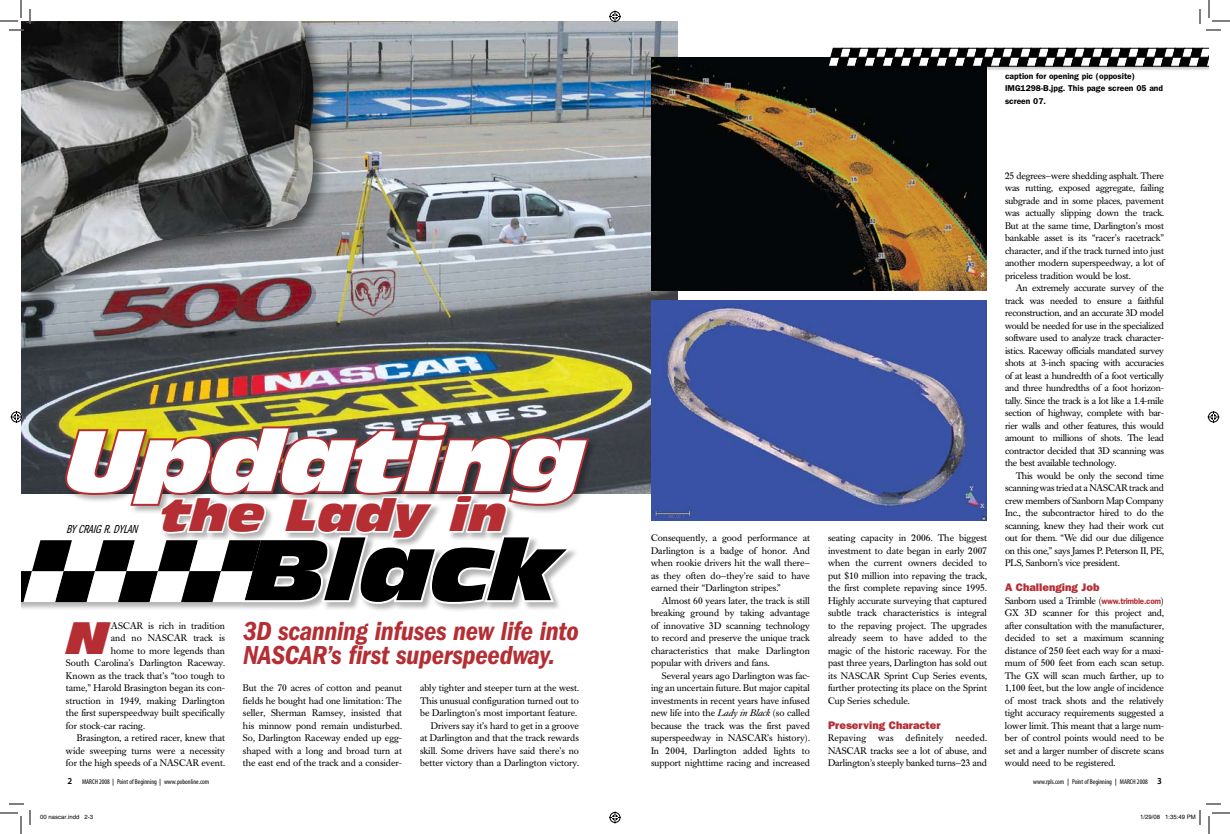
<style>
.page{position:relative;width:1230px;height:834px;background:#fff}
.page>*{position:absolute;margin:0;border:0;box-sizing:border-box;transform-origin:0 0}
.t1{font:italic 84px "Antique Olive Nord";letter-spacing:-.025em;color:#fff}
.t2{font:italic 84px "Antique Olive Nord";letter-spacing:-.02em;color:#000}
.t3{font:italic 44.5px "Antique Olive Nord";color:#b42e34}
.t4{font:italic 44px "Antique Olive Nord";color:#b42e34}
.t5{font:italic 600 condensed 27px/24px "Franklin Gothic";letter-spacing:-.01em;color:#b42e34}
.t6{font:italic 12px "Franklin Gothic Book Cmpr";color:#000}
.t7{font:800 11px "Franklin Gothic";color:#b42e34}
.t8{font:9.5px/12.5px "Caslon Book BE";color:#000;text-align:justify}
.t9{font:600 8.5px/12.5px "Franklin Gothic";color:#000}
.t10{font:7px "Myriad MM 400 300";color:#000}
.t11{font:6px "Helvetica";color:#000}
.s1{font-family:"Myriad MM 565 600";font-size:9px}
.s2{font-family:"Myriad MM 565 300"}
.s3{font-style:italic}
.s4{font-family:"Franklin Gothic";font-weight:600;font-size:8.5px;color:#b42e34}
</style>
<div class="page">
<img style="left:21px;top:21px;width:657px;height:401px">
<div style="left:21px;top:21px;width:314px;height:291px;background:#000;opacity:.5"></div>
<img style="left:21px;top:21px;width:293px;height:271px">
<div style="left:21px;top:422px;width:730px;height:243px;background:#000;opacity:.3"></div>
<img style="left:651px;top:57px;width:336px;height:234px">
<img style="left:651px;top:300px;width:336px;height:220px">
<div style="left:828px;top:48px;width:381px;height:27px;background:#000;opacity:.2"></div>
<svg style="left:828px;top:48px;width:381px;height:19px"></svg>
<svg style="left:0;top:0;width:31px;height:31px"></svg>
<svg style="left:0;top:803px;width:31px;height:31px"></svg>
<svg style="left:1199px;top:0;width:31px;height:31px"></svg>
<svg style="left:609px;top:10px;width:12px;height:12px"></svg>
<svg style="left:609px;top:812px;width:12px;height:12px"></svg>
<svg style="left:10px;top:411px;width:582px;height:195px"></svg>
<svg style="left:1208px;top:411px;width:12px;height:12px"></svg>
<svg style="left:1199px;top:803px;width:31px;height:31px"></svg>
<h1 class="t1" style="left:66px;top:407px;width:521px">Updating</h1>
<h3 class="t4" style="left:160px;top:487px;width:348px">the Lady in</h3>
<h1 class="t2" style="left:248px;top:516px;width:315px">Black</h1>
<p class="t6" style="left:66px;top:522px;width:77px">BYCRAIGR.DYLAN</p>
<h2 class="t3" style="left:66px;top:609px;width:45px">N</h2>
<p class="t8" style="left:111px;top:619px;width:116px">ASCAR is rich in tradition</p>
<p class="t8" style="left:111px;top:632px;width:116px">and no NASCAR track is</p>
<p class="t8" style="left:111px;top:644px;width:116px">home to more legends than</p>
<p class="t8" style="left:66px;top:657px;width:161px">South Carolina’s Darlington Raceway.</p>
<p class="t8" style="left:66px;top:669px;width:160px">Known as the track that’s “too tough to</p>
<p class="t8" style="left:66px;top:682px;width:160px">tame,” Harold Brasington began its con-</p>
<p class="t8" style="left:66px;top:694px;width:160px">struction in 1949, making Darlington</p>
<p class="t8" style="left:66px;top:707px;width:160px">the first superspeedway built specifically</p>
<p class="t8" style="left:66px;top:719px;width:80px">for stock-car racing.</p>
<p class="t8" style="left:77px;top:732px;width:150px">Brasington, a retired racer, knew that</p>
<p class="t8" style="left:66px;top:744px;width:161px">wide sweeping turns were a necessity</p>
<p class="t8" style="left:66px;top:757px;width:160px">for the high speeds of a NASCAR event.</p>
<p class="t10" style="left:67px;top:778px;width:143px"><span class="s1">2</span> march 2008 <span class="s2">|</span> Point of Beginning <span class="s2">|</span> www.pobonline.com</p>
<h3 class="t5" style="left:243px;top:619px;width:337px">3D scanning infuses new life into<br>NASCAR’s first superspeedway.</h3>
<p class="t8" style="left:243px;top:682px;width:161px">But the 70 acres of cotton and peanut fields he bought had one limitation: The seller, Sherman Ramsey, insisted that his minnow pond remain undisturbed.<br>So, Darlington Raceway ended up egg&shy;shaped with a long and broad turn at the east end of the track and a consider-</p>
<p class="t8" style="left:420px;top:682px;width:161px;text-align:right">ably tighter and steeper turn at the west.<br>This unusual configuration turned out to be Darlington’s most important feature.<br>Drivers say it’s hard to get in a groove<br>at Darlington and that the track rewards skill. Some drivers have said there’s no better victory than a Darlington victory.</p>
<p class="t9" style="left:1005px;top:69px;width:160px">caption for opening pic (opposite)<br>IMG1298-B.jpg. This page screen 05 and screen 07.</p>
<p class="t8" style="left:651px;top:532px;width:161px">Consequently, a good performance at Darlington is a badge of honor. And when rookie drivers hit the wall there— as they often do—they’re said to have earned their “Darlington stripes.”</p>
<p class="t8" style="left:651px;top:594px;width:161px;text-indent:11px">Almost 60 years later, the track is still breaking ground by taking advantage of innovative 3D scanning technology to record and preserve the unique track characteristics that make Darlington popular with drivers and fans.</p>
<p class="t8" style="left:651px;top:669px;width:161px;text-indent:11px">Several years ago Darlington was fac&shy;ing an uncertain future. But major capital investments in recent years have infused new life into the <span class="s3">Lady in Black</span> (so called because the track was the first paved superspeedway in NASCAR’s history).<br>In 2004, Darlington added lights to support nighttime racing and increased</p>
<p class="t8" style="left:828px;top:532px;width:161px">seating capacity in 2006. The biggest investment to date began in early 2007 when the current owners decided to put $10 million into repaving the track, the first complete repaving since 1995.<br>Highly accurate surveying that captured subtle track characteristics is integral to the repaving project. The upgrades already seem to have added to the magic of the historic raceway. For the past three years, Darlington has sold out its NASCAR Sprint Cup Series events, further protecting its place on the Sprint Cup Series schedule.</p>
<p class="t7" style="left:828px;top:718px;width:114px">Preserving Character</p>
<p class="t8" style="left:828px;top:732px;width:40px">Repaving</p>
<p class="t8" style="left:878px;top:732px;width:17px">was</p>
<p class="t8" style="left:906px;top:732px;width:39px">definitely</p>
<p class="t8" style="left:828px;top:732px;width:161px;text-indent:128px">needed.<br>NASCAR tracks see a lot of abuse, and Darlington’s steeply banked turns—23 and</p>
<p class="t8" style="left:1005px;top:169px;width:161px">25 degrees—were shedding asphalt. There was rutting, exposed aggregate, failing subgrade and in some places, pavement was actually slipping down the track.<br>But at the same time, Darlington’s most bankable asset is its “racer’s racetrack” character, and if the track turned into just another modern superspeedway, a lot of priceless tradition would be lost.</p>
<p class="t8" style="left:1005px;top:282px;width:161px;text-indent:11px">An extremely accurate survey of the track was needed to ensure a faithful reconstruction, and an accurate 3D model would be needed for use in the specialized software used to analyze track character&shy;istics. Raceway officials mandated survey shots at 3-inch spacing with accuracies of at least a hundredth of a foot vertically and three hundredths of a foot horizon&shy;tally. Since the track is a lot like a 1.4-mile section of highway, complete with bar&shy;rier walls and other features, this would amount to millions of shots. The lead contractor decided that 3D scanning was the best available technology.</p>
<p class="t8" style="left:1005px;top:469px;width:161px;text-indent:11px">This would be only the second time scanning was tried at a NASCAR track and crew members of Sanborn Map Company Inc., the subcontractor hired to do the scanning, knew they had their work cut out for them. “We did our due diligence on this one,” says James P. Peterson II, PE, PLS, Sanborn’s vice president.</p>
<p class="t7" style="left:1005px;top:581px;width:96px">A Challenging Job</p>
<p class="t8" style="left:1005px;top:594px;width:161px">Sanborn used a Trimble (<span class="s4">www.trimble.com</span>)<br>GX 3D scanner for this project and, after consultation with the manufacturer, decided to set a maximum scanning distance of 250 feet each way for a maxi&shy;mum of 500 feet from each scan setup.<br>The GX will scan much farther, up to 1,100 feet, but the low angle of incidence of most track shots and the relatively tight accuracy requirements suggested a lower limit. This meant that a large num&shy;ber of control points would need to be set and a larger number of discrete scans would need to be registered.</p>
<p class="t10" style="left:1033px;top:778px;width:130px">www.rpls.com <span class="s2">|</span> Point of Beginning <span class="s2">|</span> march 2008 <span class="s1">3</span></p>
<p class="t11" style="left:40px;top:813px;width:55px">00 nascar.indd 2-3</p>
<p class="t11" style="left:1140px;top:813px;width:57px">1/29/08 1:35:49 PM</p>
</div>
